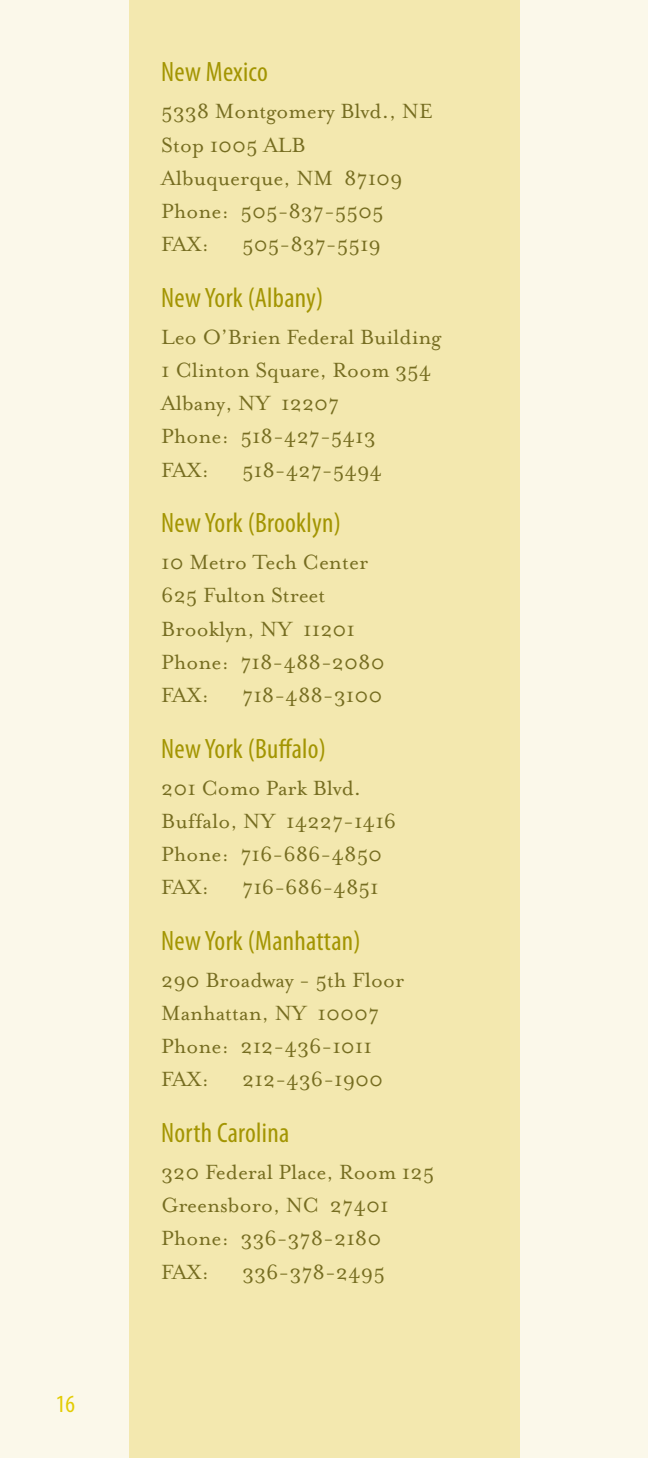
<style>
.page{position:relative;width:648px;height:1458px;background:#fbf8ea}
.page>*{position:absolute;margin:0;border:0;box-sizing:border-box;transform-origin:0 0}
.t1{font:condensed 28.12px "Myriad Pro";letter-spacing:.01em;color:#a39502}
.t2{font:condensed 24.75px "Myriad Pro";color:#e3cc02}
.t3{font:23.62px/33.3px "Mrs Eaves Roman";color:#766d21}
</style>
<div class="page">
<div style="left:129px;top:0;width:391px;height:1458px;background:#f3e8af"></div>
<p class="t2" style="left:56px;top:1389px;width:10px">16</p>
<p class="t1" style="left:161px;top:55px;width:108px">New Mexico</p>
<p class="t3" style="left:161px;top:95px;width:273px">5338 Montgomery Blvd., NE<br>Stop 1005 ALB<br>Albuquerque, NM 87109<br>Phone: 505-837-5505<br>FAX:</p>
<p class="t3" style="left:242px;top:228px;width:140px">505-837-5519</p>
<p class="t1" style="left:161px;top:281px;width:164px">New York (Albany)</p>
<p class="t3" style="left:161px;top:320px;width:282px">Leo O’Brien Federal Building<br>1 Clinton Square, Room 354<br>Albany, NY 12207<br>Phone: 518-427-5413<br>FAX:</p>
<p class="t3" style="left:242px;top:453px;width:142px">518-427-5494</p>
<p class="t1" style="left:161px;top:506px;width:181px">New York (Brooklyn)</p>
<p class="t3" style="left:161px;top:546px;width:225px">10 Metro Tech Center<br>625 Fulton Street<br>Brooklyn, NY 11201<br>Phone: 718-488-2080<br>FAX:</p>
<p class="t3" style="left:242px;top:679px;width:142px">718-488-3100</p>
<p class="t1" style="left:161px;top:731px;width:166px">New York (Buffalo)</p>
<p class="t3" style="left:161px;top:771px;width:237px">201 Como Park Blvd.<br>Buffalo, NY 14227-1416<br>Phone: 716-686-4850<br>FAX:</p>
<p class="t3" style="left:242px;top:871px;width:138px">716-686-4851</p>
<p class="t1" style="left:161px;top:924px;width:201px">New York (Manhattan)</p>
<p class="t3" style="left:161px;top:963px;width:245px">290 Broadway - 5th Floor<br>Manhattan, NY 10007<br>Phone: 212-436-1011<br>FAX:</p>
<p class="t3" style="left:242px;top:1063px;width:142px">212-436-1900</p>
<p class="t1" style="left:161px;top:1116px;width:129px">North Carolina</p>
<p class="t3" style="left:161px;top:1156px;width:275px">320 Federal Place, Room 125<br>Greensboro, NC 27401<br>Phone: 336-378-2180<br>FAX:</p>
<p class="t3" style="left:242px;top:1255px;width:144px">336-378-2495</p>
</div>
